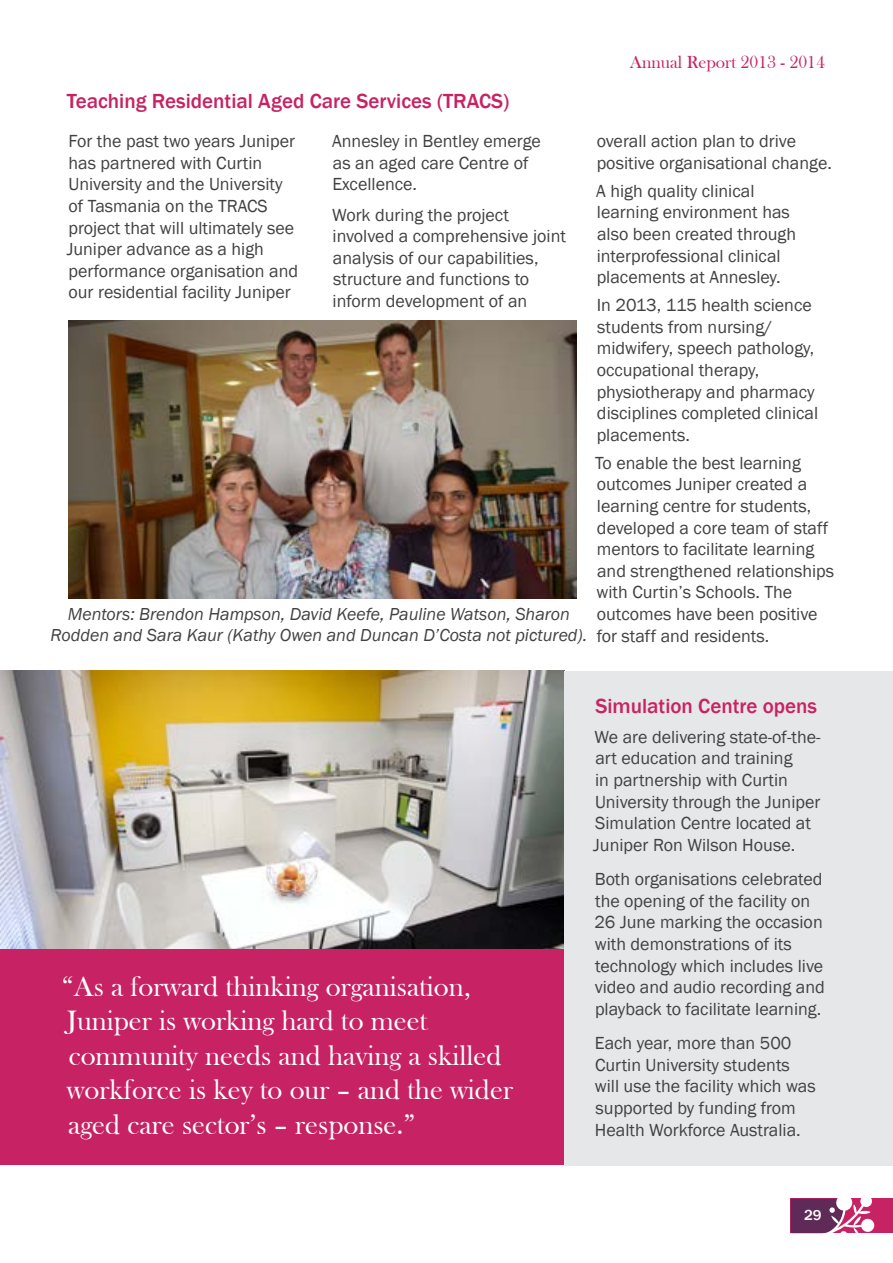
<style>
.page{position:relative;width:893px;height:1263px;background:#fff}
.page>*{position:absolute;margin:0;border:0;box-sizing:border-box;transform-origin:0 0}
.t1{font:28.8px/34.5px "Bask Old Face";color:#fff}
.t2{font:500 21px "Franklin Gothic";color:#c72263}
.t3{font:18px/21.6px "Franklin Gothic";color:#414042}
.t4{font:18px "Bask Old Face";color:#c72263}
.t5{font:italic 17.85px/21.5px "Franklin Gothic";color:#414042;text-align:center}
.t6{font:500 15px "Franklin Gothic";color:#fff}
</style>
<div class="page">
<div style="left:0;top:933px;width:564px;height:232px;background:#c72263"></div>
<img style="left:0;top:671px;width:564px;height:277px">
<div style="left:564px;top:671px;width:329px;height:494px;background:#e6e7e8"></div>
<img style="left:68px;top:320px;width:508px;height:278px">
<div style="left:791px;top:1199px;width:102px;height:34px;background:#c72263"></div>
<svg style="left:791px;top:1198px;width:84px;height:35px"></svg>
<p class="t2" style="left:67px;top:88px;width:444px">Teaching Residential Aged Care Services (TRACS)</p>
<p class="t3" style="left:67px;top:131px;width:233px">For the past two years Juniper has partnered with Curtin<br>University and the University of Tasmania on the TRACs project that will ultimately see<br>Juniper advance as a high performance organisation and our residential facility Juniper</p>
<p class="t3" style="left:332px;top:131px;width:210px">Annesley in Bentley emerge as an aged care Centre of<br>Excellence.</p>
<p class="t3" style="left:332px;top:204px;width:235px">Work during the project involved a comprehensive joint analysis of our capabilities, structure and functions to inform development of an</p>
<p class="t5" style="left:51px;top:603px;width:538px">Mentors: Brendon Hampson, David Keefe, Pauline Watson, Sharon<br>Rodden and Sara Kaur (Kathy Owen and Duncan D’Costa not pictured).</p>
<p class="t4" style="left:630px;top:52px;width:197px">Annual Report 2013 - 2014</p>
<p class="t3" style="left:597px;top:131px;width:237px">overall action plan to drive positive organisational change.</p>
<p class="t3" style="left:596px;top:180px;width:201px">A high quality clinical learning environment has also been created through interprofessional clinical placements at Annesley.</p>
<p class="t3" style="left:597px;top:295px;width:223px">In 2013, 115 health science students from nursing/ midwifery, speech pathology, occupational therapy, physiotherapy and pharmacy disciplines completed clinical placements.</p>
<p class="t3" style="left:595px;top:452px;width:241px">To enable the best learning outcomes Juniper created a learning centre for students, developed a core team of staff mentors to facilitate learning and strengthened relationships with Curtin’s Schools. The outcomes have been positive for staff and residents.</p>
<h1 class="t1" style="left:62px;top:969px;width:452px">“As a forward thinking organisation, Juniper is working hard to meet community needs and having a skilled workforce is key to our – and the wider aged care sector’s – response.”</h1>
<p class="t2" style="left:595px;top:693px;width:223px">Simulation Centre opens</p>
<p class="t3" style="left:593px;top:726px;width:229px">We are delivering state-of-the&shy;art education and training<br>in partnership with Curtin<br>University through the Juniper<br>Simulation Centre located at<br>Juniper Ron Wilson House.</p>
<p class="t3" style="left:594px;top:869px;width:232px">Both organisations celebrated the opening of the facility on<br>26 June marking the occasion with demonstrations of its technology which includes live video and audio recording and playback to facilitate learning.</p>
<p class="t3" style="left:595px;top:1033px;width:223px">Each year, more than 500<br>Curtin University students will use the facility which was supported by funding from<br>Health Workforce Australia.</p>
<p class="t6" style="left:804px;top:1206px;width:19px">29</p>
</div>
